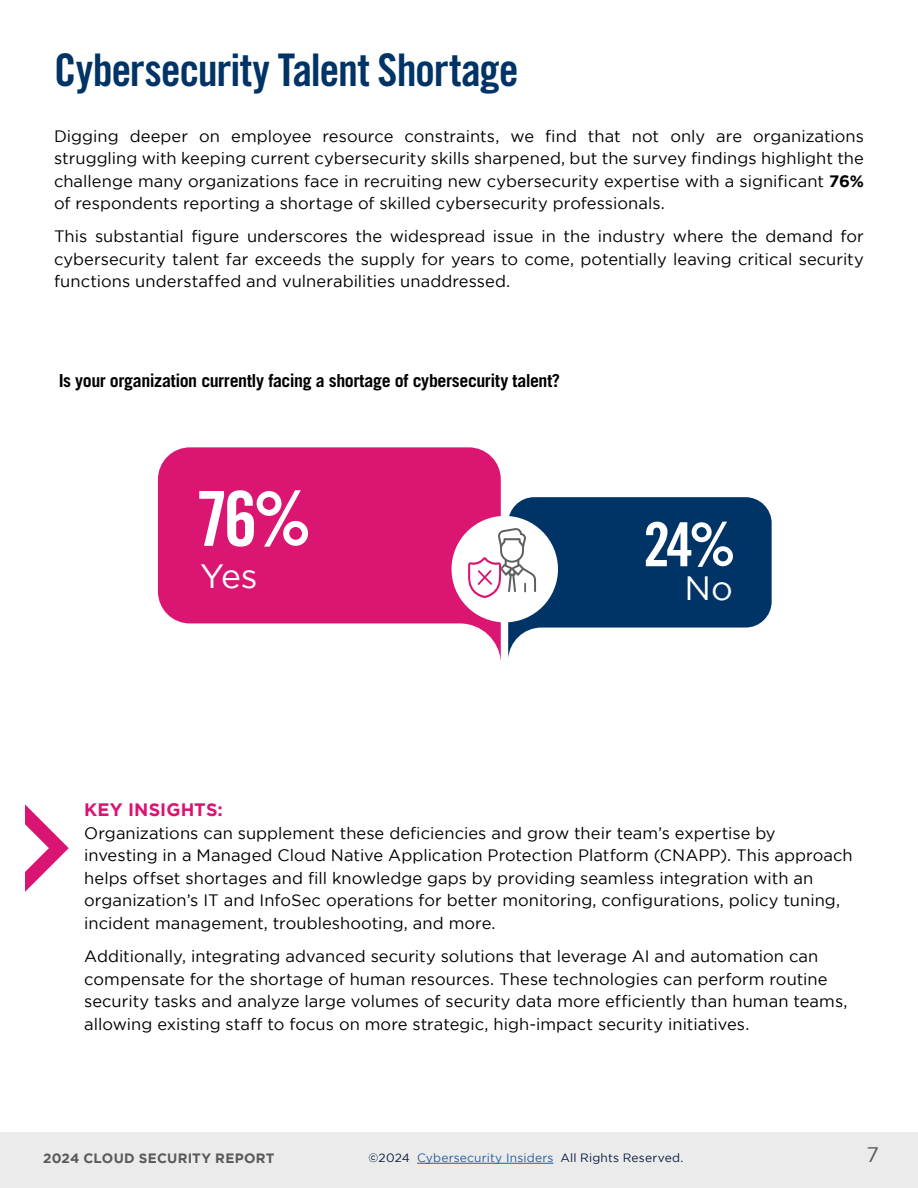
<style>
.page{position:relative;width:918px;height:1188px;background:#fff}
.page>*{position:absolute;margin:0;border:0;box-sizing:border-box;transform-origin:0 0}
.t1{font:75.9px "Trade Gothic LT Std Bd Cn 20";color:#fff}
.t2{font:60.9px "Trade Gothic LT Std Bd Cn 20";color:#fff}
.t3{font:45px "Trade Gothic LT Std Bd Cn 20";letter-spacing:-.025em;color:#036}
.t4{font:33.6px "Gotham";color:#fff}
.t5{font:21px "Gotham";color:#58595b}
.t6{font:700 18px "Trade Gothic LT Std";letter-spacing:-.025em;color:#000}
.t7{font:700 18px "Gotham";letter-spacing:.005em;color:#d91473}
.t8{font:16.5px/22.5px "Gotham";letter-spacing:.005em;color:#000}
.t9{font:700 13.5px "Gotham";letter-spacing:.02em;color:#58595b}
.t10{font:12px "Gotham";letter-spacing:.015em;color:#071b3d}
.s1{font-weight:700}
.s2{color:#215e9e}
</style>
<div class="page">
<div style="left:0;top:1132px;width:918px;height:56px;background:#ebebec"></div>
<hr style="left:417px;top:1163px;width:136px;height:1px;background:#215e9e">
<svg style="left:158px;top:447px;width:343px;height:214px;fill:#da1572"></svg>
<div style="left:452px;top:516px;width:106px;height:106px;background:#fff;border-radius:50%"></div>
<svg style="left:468px;top:497px;width:304px;height:162px"></svg>
<svg style="left:25px;top:804px;width:44px;height:88px"></svg>
<h3 class="t3" style="left:54px;top:43px;width:466px">Cybersecurity Talent Shortage</h3>
<p class="t8" style="left:54px;top:124px;width:812px;text-align:justify">Digging deeper on employee resource constraints, we find that not only are organizations struggling with keeping current cybersecurity skills sharpened, but the survey findings highlight the challenge many organizations face in recruiting new cybersecurity expertise with a significant <span class="s1">76% </span>of respondents reporting a shortage of skilled cybersecurity professionals.</p>
<p class="t8" style="left:54px;top:225px;width:812px;text-align:justify">This substantial figure underscores the widespread issue in the industry where the demand for cybersecurity talent far exceeds the supply for years to come, potentially leaving critical security functions understaffed and vulnerabilities unaddressed.</p>
<p class="t6" style="left:59px;top:370px;width:503px">Is your organization currently facing a shortage of cybersecurity talent?</p>
<h1 class="t1" style="left:195px;top:473px;width:118px">76%</h1>
<h3 class="t4" style="left:200px;top:557px;width:59px">Yes</h3>
<h2 class="t2" style="left:643px;top:508px;width:94px">24%</h2>
<h3 class="t4" style="left:684px;top:570px;width:50px">No</h3>
<p class="t7" style="left:84px;top:800px;width:140px">KEY INSIGHTS:</p>
<p class="t8" style="left:84px;top:822px;width:770px">Organizations can supplement these deficiencies and grow their team’s expertise by investing in a Managed Cloud Native Application Protection Platform (CNAPP). This approach helps offset shortages and fill knowledge gaps by providing seamless integration with an organization’s IT and InfoSec operations for better monitoring, configurations, policy tuning, incident management, troubleshooting, and more.</p>
<p class="t8" style="left:84px;top:945px;width:765px">Additionally, integrating advanced security solutions that leverage AI and automation can compensate for the shortage of human resources. These technologies can perform routine security tasks and analyze large volumes of security data more efficiently than human teams, allowing existing staff to focus on more strategic, high-impact security initiatives.</p>
<p class="t9" style="left:43px;top:1150px;width:233px">2024 CLOUD SECURITY REPORT</p>
<p class="t10" style="left:369px;top:1151px;width:316px">©2024 <span class="s2">Cybersecurity Insiders</span> All Rights Reserved.</p>
<p class="t5" style="left:867px;top:1143px;width:14px">7</p>
</div>
